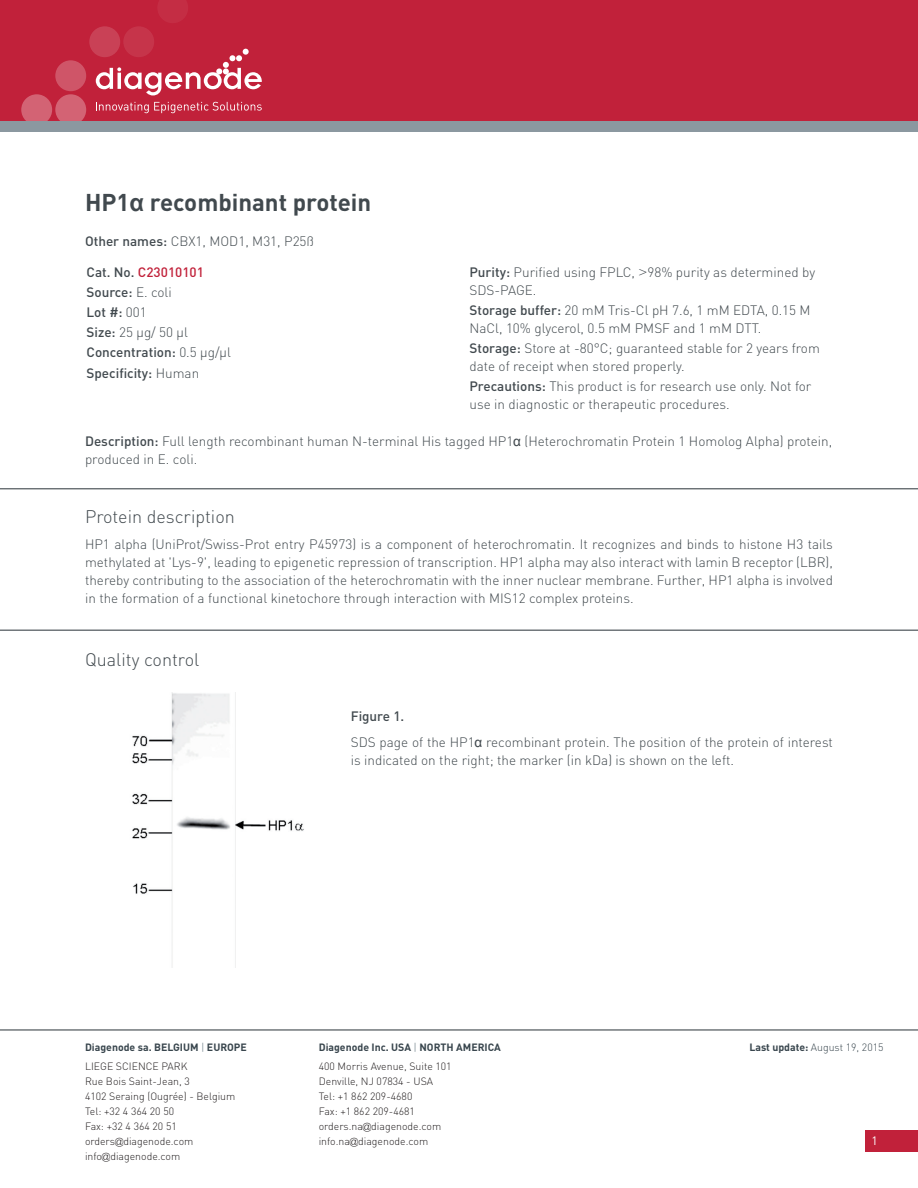
<style>
.page{position:relative;width:918px;height:1188px;background:#fff}
.page>*{position:absolute;margin:0;border:0;box-sizing:border-box;transform-origin:0 0}
.TITLE_1{font:700 24px "DIN";color:#41494e}
.TITLE_2{font:300 18px "DIN";color:#41494e}
.BODY_justifié{font:300 13.5px/18px "DIN";color:#41494e;text-align:justify}
.BODY_left{font:300 13.5px/18px "DIN";color:#41494e}
.BODY_left-2{font:500 13.5px "DIN";color:#41494e}
.BODY_left-3{font:500 13.5px "DIN";color:#c1213a}
.BODY_justifié-2{font:500 13.5px "DIN";color:#41494e}
.t1{font:12px "DIN";color:#fff}
.Pied-de-page{font:300 10.5px "DIN";color:#231f20}
.Pied-de-page-2{font:700 10.5px "DIN";color:#38454d}
.Pied-de-page-3{font:300 10.5px "DIN";color:#38454d}
.s1{font-family:"Arial"}
.s2{font-weight:500}
.s3{color:#41494e}
.s4{font-weight:300}
.s5{font-family:"Gill Sans"}
.s6{font-family:"Arial";font-weight:400}
.s7{font-weight:400;color:#8b98a0}
.s8{font-weight:700}
</style>
<div class="page">
<div style="left:865px;top:1131px;width:53px;height:21px;background:#c1213a"></div>
<div style="left:0;top:0;width:918px;height:121px;background:#c1213a"></div>
<div style="left:55px;top:94px;width:31px;height:31px;background:#d36374;border-radius:50%"></div>
<div style="left:21px;top:94px;width:31px;height:31px;background:#d36374;border-radius:50%"></div>
<div style="left:55px;top:60px;width:31px;height:31px;background:#cf5568;border-radius:50%"></div>
<div style="left:89px;top:26px;width:31px;height:31px;background:#c94156;border-radius:50%"></div>
<div style="left:123px;top:26px;width:31px;height:31px;background:#c6344a;border-radius:50%"></div>
<svg style="left:158px;top:0;width:30px;height:23px"></svg>
<div style="left:0;top:121px;width:918px;height:11px;background:#8b98a0"></div>
<svg style="left:96px;top:49px;width:166px;height:46px"></svg>
<svg style="left:96px;top:102px;width:166px;height:11px"></svg>
<hr style="left:0;top:488px;width:918px;height:1px;background:#41494e">
<hr style="left:0;top:630px;width:918px;height:1px;background:#41494e">
<img style="left:132px;top:692px;width:172px;height:275px">
<hr style="left:0;top:1029px;width:918px;height:2px;background:#41494e">
<p class="TITLE_1" style="left:85px;top:187px;width:288px">HP1<span class="s1">α</span> recombinant protein</p>
<p class="BODY_left" style="left:85px;top:232px;width:230px"><span class="s2">Other names:</span> CBX1, MOD1, M31, P25ß</p>
<p class="BODY_left-3" style="left:87px;top:263px;width:119px"><span class="s3">Cat. No.</span> C23010101</p>
<p class="BODY_left-2" style="left:87px;top:284px;width:87px">Source: <span class="s4">E. coli</span></p>
<p class="BODY_left-2" style="left:87px;top:304px;width:62px">Lot #: <span class="s4">001</span></p>
<p class="BODY_left" style="left:87px;top:323px;width:103px"><span class="s2">Size:</span> 25 µg/ 50 µl</p>
<p class="BODY_left-2" style="left:87px;top:344px;width:146px">Concentration: <span class="s4">0.5 µg/µl</span></p>
<p class="BODY_left-2" style="left:87px;top:364px;width:114px">Specificity: <span class="s4">Human</span></p>
<p class="BODY_left" style="left:469px;top:263px;width:347px"><span class="s2">Purity:</span> Purified using FPLC, <span class="s5">&gt;</span>98% purity as determined by<br>SDS-PAGE.</p>
<p class="BODY_left" style="left:469px;top:301px;width:343px"><span class="s2">Storage buffer:</span> 20 mM Tris-Cl pH 7.6, 1 mM EDTA, 0.15 M<br>NaCl, 10% glycerol, 0.5 mM PMSF and 1 mM DTT.</p>
<p class="BODY_left" style="left:469px;top:339px;width:352px"><span class="s2">Storage:</span> Store at -80°C; guaranteed stable for 2 years from date of receipt when stored properly.</p>
<p class="BODY_left" style="left:469px;top:377px;width:344px"><span class="s2">Precautions:</span> This product is for research use only. Not for use in diagnostic or therapeutic procedures.</p>
<p class="BODY_left" style="left:85px;top:432px;width:749px"><span class="s2">Description:</span> Full length recombinant human N-terminal His tagged HP1<span class="s6">α</span> (Heterochromatin Protein 1 Homolog Alpha) protein, produced in E. coli.</p>
<p class="TITLE_2" style="left:85px;top:505px;width:151px">Protein description</p>
<p class="BODY_justifié" style="left:85px;top:535px;width:749px">HP1 alpha (UniProt/Swiss-Prot entry P45973) is a component of heterochromatin. It recognizes and binds to histone H3 tails methylated at 'Lys-9', leading to epigenetic repression of transcription. HP1 alpha may also interact with lamin B receptor (LBR), thereby contributing to the association of the heterochromatin with the inner nuclear membrane. Further, HP1 alpha is involved in the formation of a functional kinetochore through interaction with MIS12 complex proteins.</p>
<p class="TITLE_2" style="left:85px;top:648px;width:116px">Quality control</p>
<p class="BODY_justifié-2" style="left:351px;top:707px;width:55px">Figure 1.</p>
<p class="BODY_justifié" style="left:351px;top:733px;width:484px">SDS page of the HP1<span class="s6">α</span> recombinant protein. The position of the protein of interest is indicated on the right; the marker (in kDa) is shown on the left.</p>
<p class="Pied-de-page-2" style="left:85px;top:1040px;width:163px">Diagenode sa. BELGIUM <span class="s7">|</span> EUROPE</p>
<p class="Pied-de-page" style="left:85px;top:1060px;width:104px">LIEGE SCIENCE PARK</p>
<p class="Pied-de-page" style="left:85px;top:1075px;width:106px">Rue Bois Saint-Jean, 3</p>
<p class="Pied-de-page" style="left:85px;top:1090px;width:152px">4102 Seraing (Ougrée) - Belgium</p>
<p class="Pied-de-page" style="left:85px;top:1105px;width:91px">Tel: +32 4 364 20 50</p>
<p class="Pied-de-page" style="left:85px;top:1120px;width:93px">Fax: +32 4 364 20 51</p>
<p class="Pied-de-page" style="left:85px;top:1135px;width:110px">orders<span class="s5">@</span>diagenode.com</p>
<p class="Pied-de-page" style="left:85px;top:1150px;width:97px">info<span class="s5">@</span>diagenode.com</p>
<p class="Pied-de-page-2" style="left:319px;top:1040px;width:184px">Diagenode Inc. USA <span class="s7">|</span> NORTH AMERICA</p>
<p class="Pied-de-page" style="left:319px;top:1060px;width:134px">400 Morris Avenue, Suite 101</p>
<p class="Pied-de-page" style="left:319px;top:1075px;width:116px">Denville, NJ 07834 - USA</p>
<p class="Pied-de-page" style="left:319px;top:1090px;width:95px">Tel: +1 862 209-4680</p>
<p class="Pied-de-page" style="left:319px;top:1105px;width:98px">Fax: +1 862 209-4681</p>
<p class="Pied-de-page" style="left:319px;top:1120px;width:124px">orders.na<span class="s5">@</span>diagenode.com</p>
<p class="Pied-de-page" style="left:319px;top:1135px;width:111px">info.na<span class="s5">@</span>diagenode.com</p>
<p class="Pied-de-page-3" style="left:749px;top:1040px;width:136px"><span class="s8">Last update:</span> August 19, 2015</p>
<p class="t1" style="left:871px;top:1133px;width:8px">1</p>
</div>
